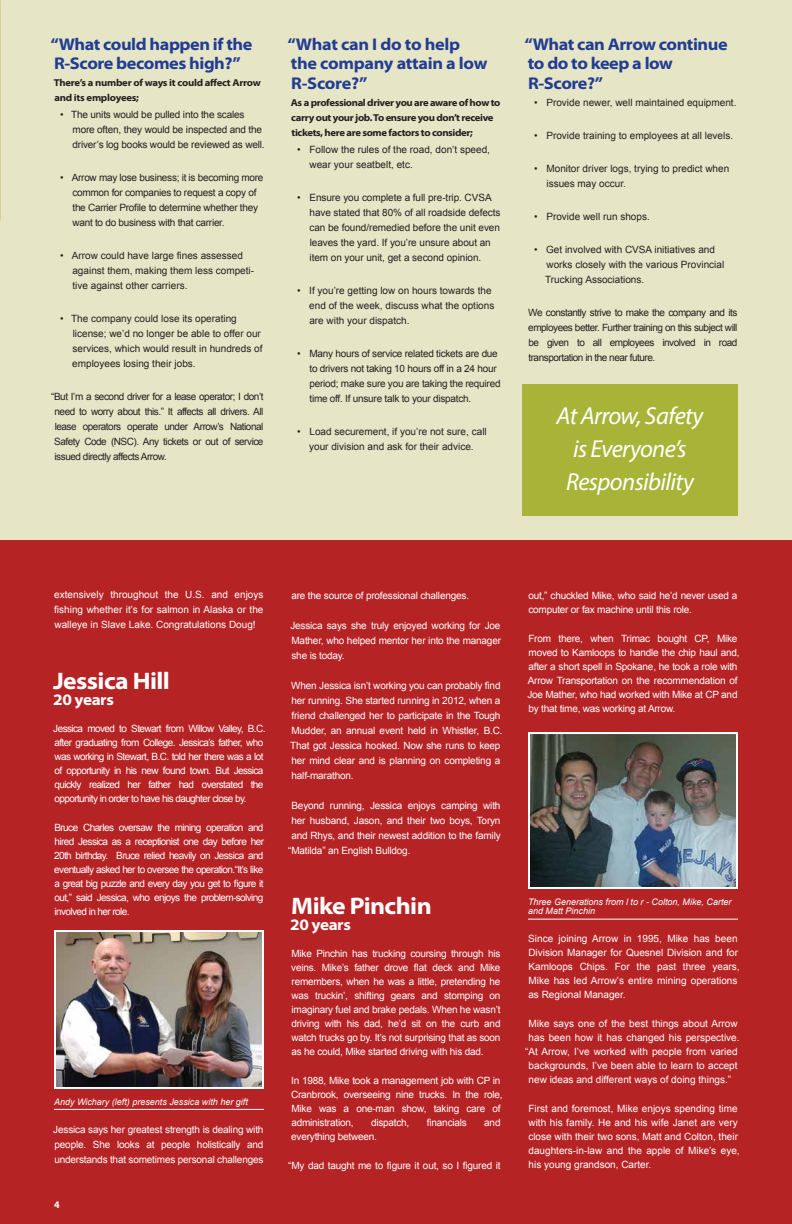
<style>
.page{position:relative;width:792px;height:1224px;background:#fff}
.page>*{position:absolute;margin:0;border:0;box-sizing:border-box;transform-origin:0 0}
.t1{font:italic 24.6px/33px "Myriad Pro";letter-spacing:-.025em;color:#fff;text-align:center}
.t2{font:700 semi-expanded 24px "Myriad Pro";letter-spacing:-.025em;color:#fff}
.t3{font:700 semi-expanded 17px/20px "Myriad Pro";letter-spacing:-.025em;color:#223c94}
.t4{font:700 semi-expanded 16px "Myriad Pro";letter-spacing:-.025em;color:#fff}
.t5{font:10px/14px "Arial";letter-spacing:-.02em;color:#fff;text-align:justify}
.t6{font:10px/15px "Arial";color:#231f20}
.t7{font:10px/14px "Arial";color:#fff}
.t8{font:10px/15px "Arial";letter-spacing:-.025em;color:#231f20}
.t9{font:10px/14px "Arial";letter-spacing:-.06em;color:#fff}
.t10{font:700 semi-expanded 10px/15px "Myriad Pro";letter-spacing:-.035em;color:#231f20}
.t11{font:700 10px "Myriad Pro";color:#fff}
.t12{font:italic 9px/10px "Arial";color:#fff}
</style>
<div class="page">
<div style="left:0;top:0;width:792px;height:585px;background:#e6e6c6"></div>
<div style="left:0;top:540px;width:792px;height:684px;background:#b62325"></div>
<img style="left:57px;top:933px;width:204px;height:153px">
<div style="left:54px;top:930px;width:210px;height:159px;border:2px solid #fff"></div>
<img style="left:531px;top:735px;width:204px;height:151px">
<div style="left:528px;top:732px;width:210px;height:157px;border:2px solid #fff"></div>
<div style="left:523px;top:384px;width:215px;height:132px;background:#a8b438"></div>
<hr style="left:54px;top:1109px;width:210px;height:1px;background:#fff">
<hr style="left:528px;top:919px;width:210px;height:1px;background:#fff">
<h3 class="t3" style="left:51px;top:34px;width:203px">“What could happen if the<br>R-Score becomes high?”</h3>
<p class="t10" style="left:54px;top:76px;width:209px">There’s a number of ways it could affect Arrow and its employees;</p>
<p class="t6" style="left:72px;top:107px;width:194px;text-indent:-12px">• The units would be pulled into the scales more often, they would be inspected and the driver’s log books would be reviewed as well.</p>
<p class="t8" style="left:72px;top:170px;width:193px;text-indent:-12px">• Arrow may lose business; it is becoming more common for companies to request a copy of the Carrier Profile to determine whether they want to do business with that carrier.</p>
<p class="t6" style="left:72px;top:248px;width:183px;text-indent:-12px">• Arrow could have large fines assessed against them, making them less competi&shy;tive against other carriers.</p>
<p class="t6" style="left:72px;top:311px;width:192px;text-indent:-12px">• The company could lose its operating license; we’d no longer be able to offer our services, which would result in hundreds of employees losing their jobs.</p>
<p class="t6" style="left:51px;top:389px;width:214px;text-align:justify">“But I’m a second driver for a lease operator; I don’t need to worry about this.” It affects all drivers. All lease operators operate under Arrow’s National Safety Code (NSC). Any tickets or out of service issued directly affects Arrow.</p>
<h3 class="t3" style="left:288px;top:34px;width:201px">“What can I do to help the company attain a low<br>R-Score?”</h3>
<p class="t10" style="left:291px;top:96px;width:211px">As a professional driver you are aware of how to carry out your job. To ensure you don’t receive tickets, here are some factors to consider;</p>
<p class="t6" style="left:309px;top:142px;width:182px;text-indent:-12px">• Follow the rules of the road, don’t speed, wear your seatbelt, etc.</p>
<p class="t6" style="left:309px;top:190px;width:193px;text-indent:-12px">• Ensure you complete a full pre-trip. CVSA have stated that 80% of all roadside defects can be found/remedied before the unit even leaves the yard. If you’re unsure about an item on your unit, get a second opinion.</p>
<p class="t6" style="left:309px;top:283px;width:187px;text-indent:-12px">• If you’re getting low on hours towards the end of the week, discuss what the options are with your dispatch.</p>
<p class="t8" style="left:309px;top:346px;width:193px;text-indent:-12px">• Many hours of service related tickets are due to drivers not taking 10 hours off in a 24 hour period; make sure you are taking the required time off. If unsure talk to your dispatch.</p>
<p class="t6" style="left:297px;top:424px;width:191px;text-align:center">• Load securement, if you’re not sure, call your division and ask for their advice.</p>
<h3 class="t3" style="left:525px;top:34px;width:205px">“What can Arrow continue to do to keep a low<br>R-Score?”</h3>
<p class="t6" style="left:534px;top:95px;width:204px">• Provide newer, well maintained equipment.</p>
<p class="t6" style="left:534px;top:128px;width:201px">• Provide training to employees at all levels.</p>
<p class="t6" style="left:547px;top:161px;width:184px;text-indent:-12px">• Monitor driver logs, trying to predict when issues may occur.</p>
<p class="t6" style="left:534px;top:209px;width:117px">• Provide well run shops.</p>
<p class="t6" style="left:545px;top:242px;width:181px;text-indent:-11px">• Get involved with CVSA initiatives and works closely with the various Provincial<br>Trucking Associations.</p>
<p class="t6" style="left:528px;top:305px;width:211px;text-align:justify">We constantly strive to make the company and its employees better. Further training on this subject will be given to all employees involved in road transportation in the near future.</p>
<h1 class="t1" style="left:557px;top:399px;width:148px">At Arrow, Safety is Everyone’s<br>Responsibility</h1>
<p class="t5" style="left:54px;top:588px;width:211px;line-height:15px">extensively throughout the U.S. and enjoys fishing whether it’s for salmon in Alaska or the walleye in Slave Lake. Congratulations Doug!</p>
<h2 class="t2" style="left:53px;top:667px;width:118px">Jessica Hill</h2>
<h3 class="t4" style="left:53px;top:690px;width:62px">20 years</h3>
<p class="t9" style="left:53px;top:722px;width:214px">Jessica moved to Stewart from Willow Valley, B.C. after graduating from College. Jessica’s father, who was working in Stewart, B.C. told her there was a lot of opportunity in his new found town. But Jessica quickly realized her father had overstated the opportunity in order to have his daughter close by.</p>
<p class="t5" style="left:54px;top:821px;width:211px">Bruce Charles oversaw the mining operation and hired Jessica as a receptionist one day before her 20th birthday. Bruce relied heavily on Jessica and eventually asked her to oversee the operation.“It’s like a great big puzzle and every day you get to figure it out,” said Jessica, who enjoys the problem-solving involved in her role.</p>
<p class="t12" style="left:54px;top:1097px;width:195px">Andy Wichary (left) presents Jessica with her gift</p>
<p class="t5" style="left:53px;top:1122px;width:212px;line-height:15px">Jessica says her greatest strength is dealing with people. She looks at people holistically and understands that sometimes personal challenges</p>
<p class="t11" style="left:54px;top:1198px;width:7px">4</p>
<p class="t5" style="left:291px;top:588px;width:179px">are the source of professional challenges.</p>
<p class="t5" style="left:290px;top:618px;width:212px;line-height:15px">Jessica says she truly enjoyed working for Joe Mather, who helped mentor her into the manager she is today.</p>
<p class="t5" style="left:290px;top:678px;width:214px;line-height:15px;text-align:left">When Jessica isn’t working you can probably find her running. She started running in 2012, when a friend challenged her to participate in the Tough Mudder, an annual event held in Whistler, B.C.<br>That got Jessica hooked. Now she runs to keep her mind clear and is planning on completing a half-marathon.</p>
<p class="t5" style="left:291px;top:798px;width:211px">Beyond running, Jessica enjoys camping with</p>
<p class="t5" style="left:292px;top:813px;width:210px">her husband, Jason, and their two boys, Toryn</p>
<p class="t5" style="left:291px;top:828px;width:211px">and Rhys, and their newest addition to the family</p>
<p class="t5" style="left:288px;top:843px;width:124px">“Matilda” an English Bulldog.</p>
<h2 class="t2" style="left:291px;top:892px;width:142px">Mike Pinchin</h2>
<h3 class="t4" style="left:290px;top:915px;width:62px">20 years</h3>
<p class="t5" style="left:291px;top:947px;width:211px">Mike Pinchin has trucking coursing through his veins. Mike’s father drove flat deck and Mike remembers, when he was a little, pretending he was truckin’, shifting gears and stomping on imaginary fuel and brake pedals. When he wasn’t driving with his dad, he’d sit on the curb and watch trucks go by. It’s not surprising that as soon as he could, Mike started driving with his dad.</p>
<p class="t5" style="left:291px;top:1074px;width:213px;text-align:left">In 1988, Mike took a management job with CP in Cranbrook, overseeing nine trucks. In the role, Mike was a one-man show, taking care of administration,</p>
<p class="t5" style="left:371px;top:1116px;width:40px">dispatch,</p>
<p class="t5" style="left:427px;top:1116px;width:42px">financials</p>
<p class="t5" style="left:484px;top:1116px;width:18px">and</p>
<p class="t5" style="left:291px;top:1130px;width:87px">everything between.</p>
<p class="t5" style="left:288px;top:1159px;width:214px">“My dad taught me to figure it out, so I figured it</p>
<p class="t5" style="left:528px;top:588px;width:211px">out,” chuckled Mike, who said he’d never used a computer or fax machine until this role.</p>
<p class="t5" style="left:527px;top:631px;width:214px;text-align:left">From there, when Trimac bought CP, Mike moved to Kamloops to handle the chip haul and, after a short spell in Spokane, he took a role with Arrow Transportation on the recommendation of Joe Mather, who had worked with Mike at CP and by that time, was working at Arrow.</p>
<p class="t12" style="left:528px;top:896px;width:205px">Three Generations from l to r - Colton, Mike, Carter and Matt Pinchin</p>
<p class="t7" style="left:528px;top:932px;width:213px">Since joining Arrow in 1995, Mike has been Division Manager for Quesnel Division and for Kamloops Chips. For the past three years, Mike has led Arrow’s entire mining operations as Regional Manager.</p>
<p class="t7" style="left:525px;top:1017px;width:216px;text-align:center">Mike says one of the best things about Arrow has been how it has changed his perspective. “At Arrow, I’ve worked with people from varied backgrounds, I’ve been able to learn to accept new ideas and different ways of doing things.”</p>
<p class="t7" style="left:528px;top:1102px;width:213px">First and foremost, Mike enjoys spending time with his family. He and his wife Janet are very close with their two sons, Matt and Colton, their daughters-in-law and the apple of Mike’s eye, his young grandson, Carter.</p>
</div>
